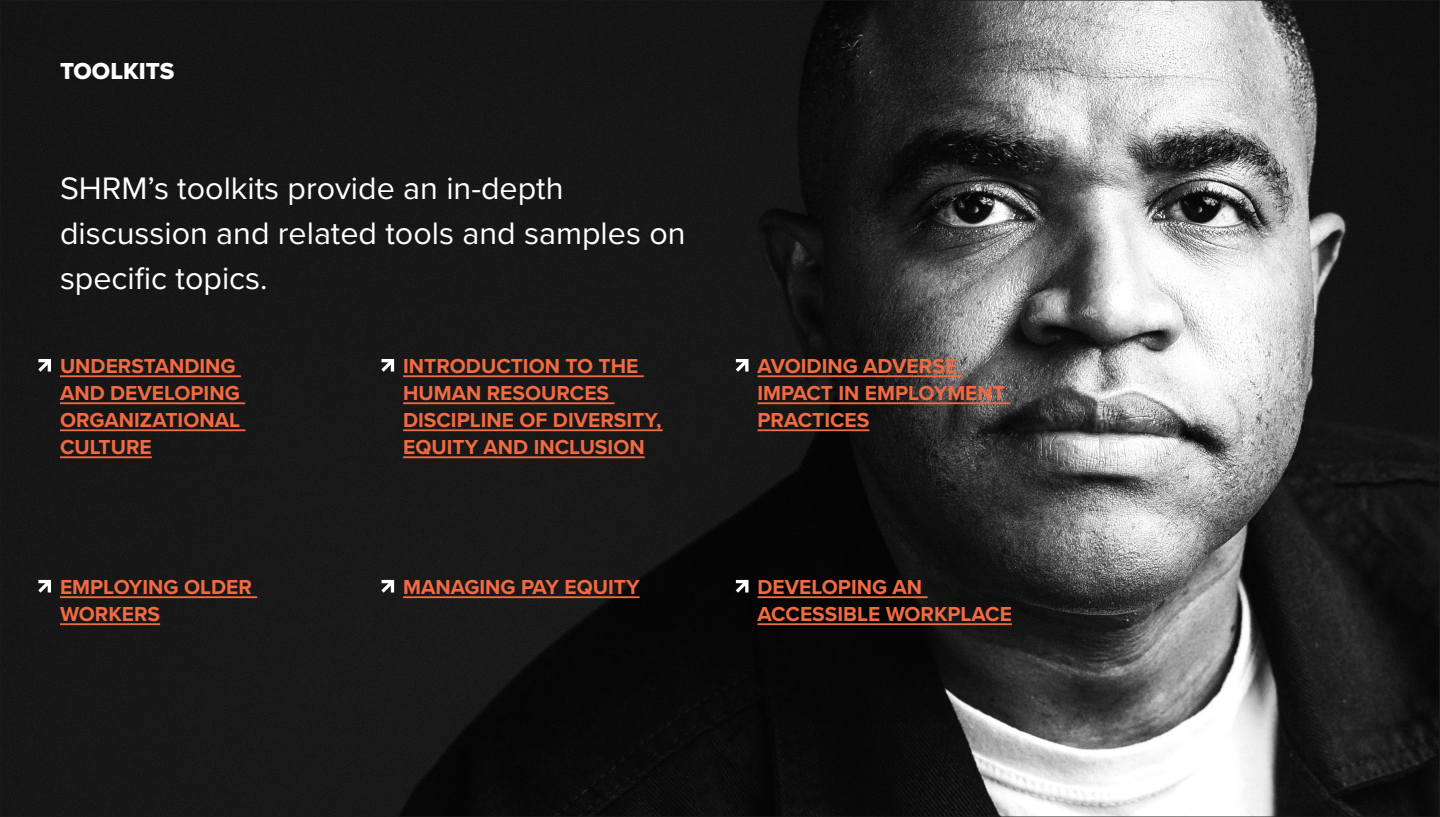
<style>
.page{position:relative;width:1440px;height:817px;background:#fff}
.page>*{position:absolute;margin:0;border:0;box-sizing:border-box;transform-origin:0 0}
.Paragraphs_white{font:32.25px/45px "Proxima Nova";color:#fff}
.Page_titles_white{font:24px "Proxima Nova Extrabld";color:#fff}
.orange_links{font:700 21px/27px "Proxima Nova";color:#f26a42}
</style>
<div class="page">
<img style="left:2px;top:2px;width:1436px;height:813px">
<hr style="left:60px;top:375px;width:181px;height:2px;background:#f26a42">
<hr style="left:60px;top:402px;width:185px;height:2px;background:#f26a42">
<hr style="left:60px;top:429px;width:185px;height:2px;background:#f26a42">
<hr style="left:60px;top:456px;width:92px;height:2px;background:#f26a42">
<svg style="left:38px;top:359px;width:13px;height:13px"></svg>
<hr style="left:60px;top:596px;width:197px;height:2px;background:#f26a42">
<hr style="left:60px;top:623px;width:100px;height:2px;background:#f26a42">
<svg style="left:38px;top:580px;width:13px;height:13px"></svg>
<hr style="left:758px;top:375px;width:205px;height:2px;background:#f26a42">
<hr style="left:758px;top:402px;width:252px;height:2px;background:#f26a42">
<hr style="left:758px;top:429px;width:111px;height:2px;background:#f26a42">
<svg style="left:736px;top:359px;width:12px;height:13px"></svg>
<hr style="left:758px;top:596px;width:170px;height:2px;background:#f26a42">
<hr style="left:758px;top:623px;width:254px;height:2px;background:#f26a42">
<svg style="left:736px;top:580px;width:12px;height:13px"></svg>
<hr style="left:403px;top:375px;width:241px;height:2px;background:#f26a42">
<hr style="left:403px;top:402px;width:212px;height:2px;background:#f26a42">
<hr style="left:403px;top:429px;width:260px;height:2px;background:#f26a42">
<hr style="left:403px;top:456px;width:242px;height:2px;background:#f26a42">
<svg style="left:381px;top:359px;width:13px;height:13px"></svg>
<hr style="left:403px;top:596px;width:237px;height:2px;background:#f26a42">
<svg style="left:381px;top:580px;width:13px;height:13px"></svg>
<p class="Page_titles_white" style="left:60px;top:53px;width:116px">TOOLKITS</p>
<p class="Paragraphs_white" style="left:60px;top:164px;width:627px">SHRM’s toolkits provide an in-depth discussion and related tools and samples on specific topics.</p>
<p class="orange_links" style="left:60px;top:352px;width:182px">UNDERSTANDING<br>AND DEVELOPING<br>ORGANIZATIONAL<br>CULTURE</p>
<p class="orange_links" style="left:403px;top:352px;width:260px">INTRODUCTION TO THE<br>HUMAN RESOURCES<br>DISCIPLINE OF DIVERSITY,<br>EQUITY AND INCLUSION</p>
<p class="orange_links" style="left:758px;top:352px;width:249px">AVOIDING ADVERSE<br>IMPACT IN EMPLOYMENT<br>PRACTICES</p>
<p class="orange_links" style="left:60px;top:573px;width:193px">EMPLOYING OLDER<br>WORKERS</p>
<p class="orange_links" style="left:403px;top:573px;width:238px">MANAGING PAY EQUITY</p>
<p class="orange_links" style="left:758px;top:573px;width:256px">DEVELOPING AN<br>ACCESSIBLE WORKPLACE</p>
</div>
